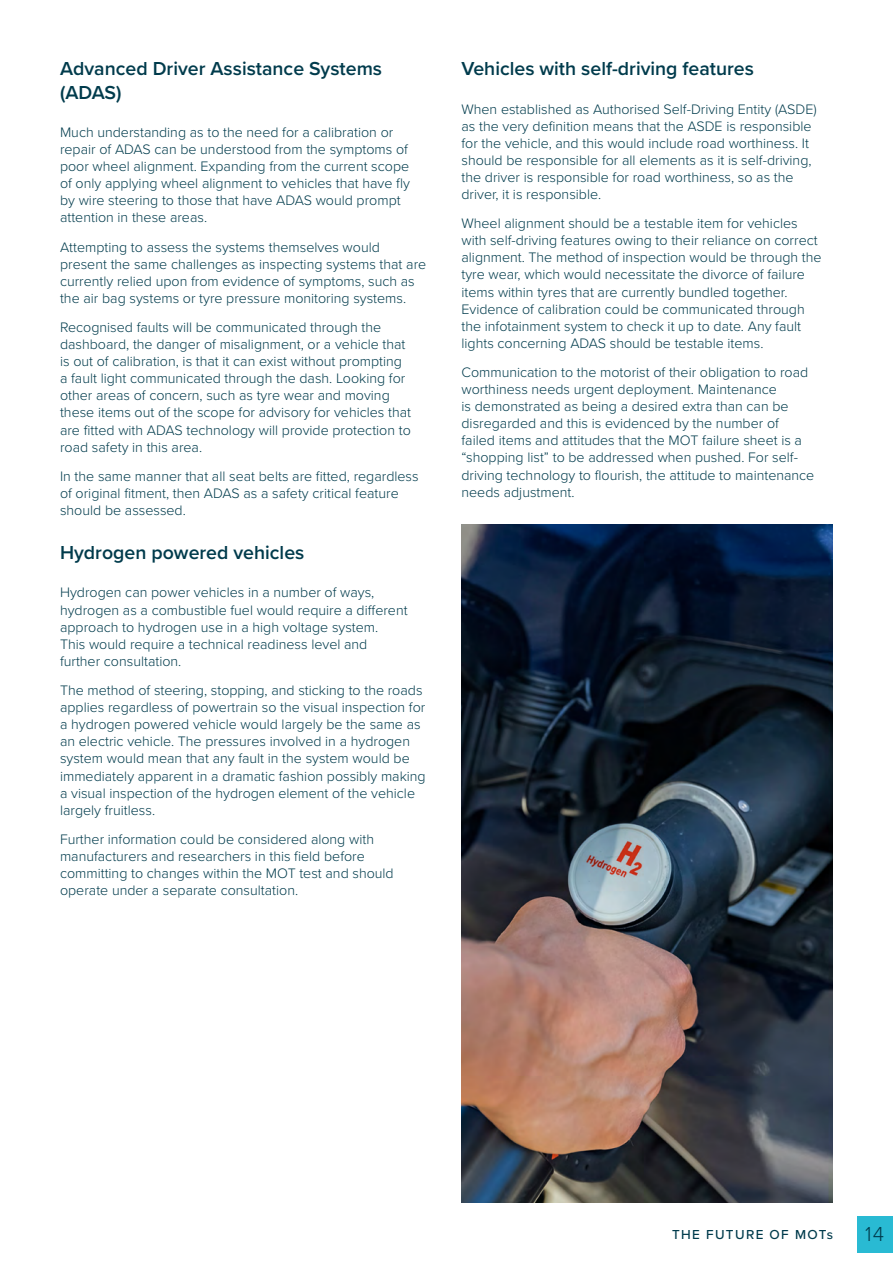
<style>
.page{position:relative;width:893px;height:1263px;background:#fff}
.page>*{position:absolute;margin:0;border:0;box-sizing:border-box;transform-origin:0 0}
.t1{font:300 21px "Proxima Nova";color:#003b4c}
.t2{font:600 19.5px/23.4px "Proxima Nova";color:#003b4c}
.t3{font:300 14.25px/17.1px "Proxima Nova";color:#003b4c}
.t4{font:500 13.5px "Proxima Nova";letter-spacing:.1em;color:#003b4c}
</style>
<div class="page">
<div style="left:857px;top:1216px;width:36px;height:36px;background:#29bad3"></div>
<img style="left:461px;top:524px;width:372px;height:679px">
<h2 class="t2" style="left:60px;top:57px;width:324px">Advanced Driver Assistance Systems (ADAS)</h2>
<p class="t3" style="left:60px;top:123px;width:351px">Much understanding as to the need for a calibration or repair of ADAS can be understood from the symptoms of poor wheel alignment. Expanding from the current scope of only applying wheel alignment to vehicles that have fly by wire steering to those that have ADAS would prompt attention in these areas.</p>
<p class="t3" style="left:60px;top:237px;width:368px">Attempting to assess the systems themselves would present the same challenges as inspecting systems that are currently relied upon from evidence of symptoms, such as the air bag systems or tyre pressure monitoring systems.</p>
<p class="t3" style="left:60px;top:318px;width:353px">Recognised faults will be communicated through the dashboard, the danger of misalignment, or a vehicle that is out of calibration, is that it can exist without prompting a fault light communicated through the dash. Looking for other areas of concern, such as tyre wear and moving these items out of the scope for advisory for vehicles that are fitted with ADAS technology will provide protection to road safety in this area.</p>
<p class="t3" style="left:60px;top:467px;width:360px">In the same manner that all seat belts are fitted, regardless of original fitment, then ADAS as a safety critical feature should be assessed.</p>
<h2 class="t2" style="left:60px;top:541px;width:246px">Hydrogen powered vehicles</h2>
<p class="t3" style="left:60px;top:583px;width:349px">Hydrogen can power vehicles in a number of ways, hydrogen as a combustible fuel would require a different approach to hydrogen use in a high voltage system.<br>This would require a technical readiness level and further consultation.</p>
<p class="t3" style="left:60px;top:681px;width:367px">The method of steering, stopping, and sticking to the roads applies regardless of powertrain so the visual inspection for a hydrogen powered vehicle would largely be the same as an electric vehicle. The pressures involved in a hydrogen system would mean that any fault in the system would be immediately apparent in a dramatic fashion possibly making a visual inspection of the hydrogen element of the vehicle largely fruitless.</p>
<p class="t3" style="left:60px;top:830px;width:335px">Further information could be considered along with manufacturers and researchers in this field before committing to changes within the MOT test and should operate under a separate consultation.</p>
<h2 class="t2" style="left:461px;top:57px;width:294px">Vehicles with self-driving features</h2>
<p class="t3" style="left:461px;top:99px;width:357px">When established as Authorised Self-Driving Entity (ASDE) as the very definition means that the ASDE is responsible for the vehicle, and this would include road worthiness. It should be responsible for all elements as it is self-driving, the driver is responsible for road worthiness, so as the driver, it is responsible.</p>
<p class="t3" style="left:461px;top:214px;width:362px">Wheel alignment should be a testable item for vehicles with self-driving features owing to their reliance on correct alignment. The method of inspection would be through the tyre wear, which would necessitate the divorce of failure items within tyres that are currently bundled together.<br>Evidence of calibration could be communicated through the infotainment system to check it up to date. Any fault lights concerning ADAS should be testable items.</p>
<p class="t3" style="left:461px;top:363px;width:354px">Communication to the motorist of their obligation to road worthiness needs urgent deployment. Maintenance<br>is demonstrated as being a desired extra than can be disregarded and this is evidenced by the number of failed items and attitudes that the MOT failure sheet is a “shopping list” to be addressed when pushed. For self&shy;driving technology to flourish, the attitude to maintenance needs adjustment.</p>
<p class="t4" style="left:672px;top:1225px;width:162px">THE FUTURE OF MOTs</p>
<h1 class="t1" style="left:865px;top:1218px;width:21px">14</h1>
</div>
